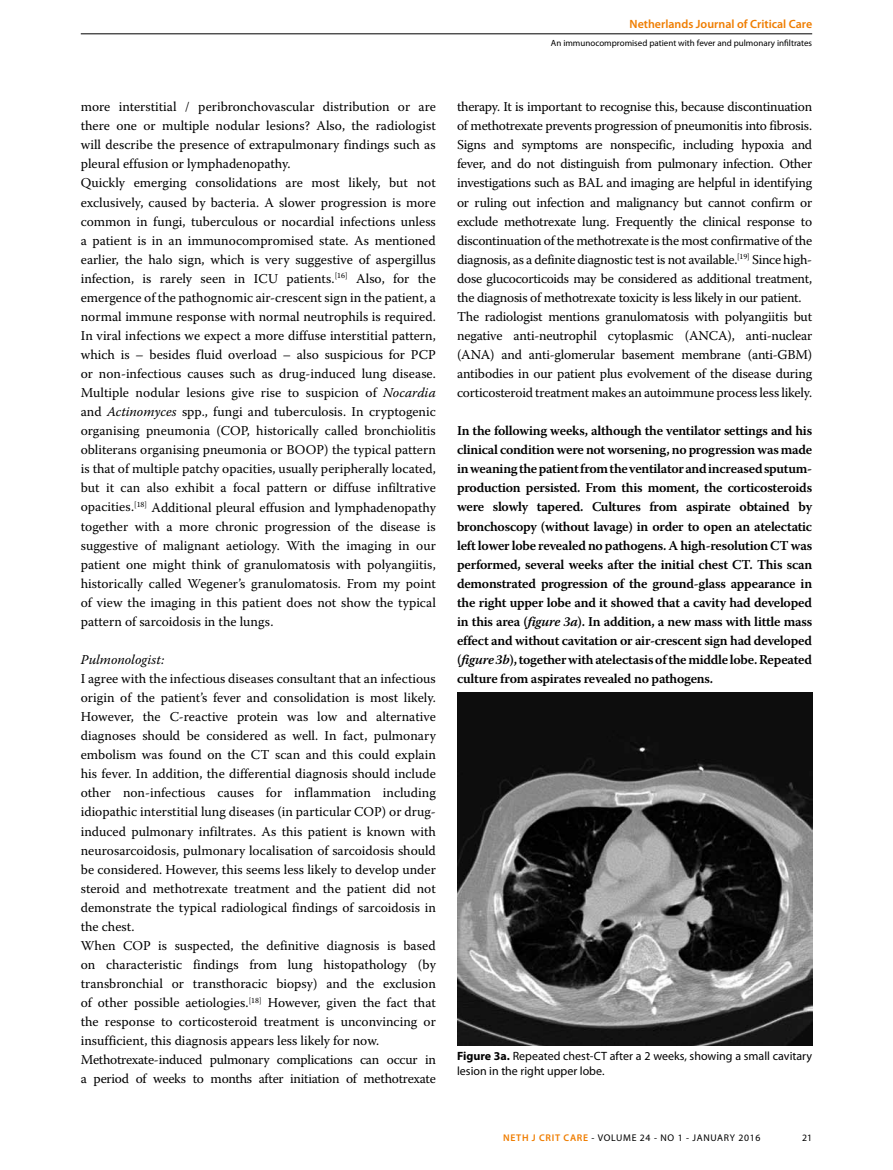
<style>
.page{position:relative;width:893px;height:1170px;background:#fff}
.page>*{position:absolute;margin:0;border:0;box-sizing:border-box;transform-origin:0 0}
.t1{font:13.5px/19px "Warnock Pro";color:#000}
.t2{font:13.5px/19px "Warnock Pro";letter-spacing:-.02em;color:#000}
.t3{font:600 13.5px/19px "Warnock Pro";letter-spacing:-.02em;color:#000;text-align:justify}
.t4{font:italic 13.5px "Warnock Pro";color:#000}
.t5{font:12px/15px "Myriad Pro";color:#000}
.t6{font:600 12px "Myriad Pro";color:#ef7d00}
.t7{font:9.75px "Myriad Pro";letter-spacing:.07em;color:#000}
.t8{font:9px "Myriad Pro";color:#000}
.s1{font-style:italic}
.s2{font-weight:700}
.s3{font-weight:600;color:#ef7d00}
</style>
<div class="page">
<hr style="left:81px;top:34px;width:731px;height:1px;background:#000">
<img style="left:457px;top:692px;width:355px;height:353px">
<p class="t6" style="left:630px;top:17px;width:184px">Netherlands Journal of Critical Care</p>
<p class="t8" style="left:551px;top:38px;width:263px">An immunocompromised patient with fever and pulmonary infiltrates</p>
<p class="t1" style="left:81px;top:97px;width:357px">more interstitial / peribronchovascular distribution or are there one or multiple nodular lesions? Also, the radiologist will describe the presence of extrapulmonary findings such as pleural effusion or lymphadenopathy.<br>Quickly emerging consolidations are most likely, but not exclusively, caused by bacteria. A slower progression is more common in fungi, tuberculous or nocardial infections unless a patient is in an immunocompromised state. As mentioned earlier, the halo sign, which is very suggestive of aspergillus infection, is rarely seen in ICU patients.<sup>[16]</sup> Also, for the emergence of the pathognomic air-crescent sign in the patient, a normal immune response with normal neutrophils is required.<br>In viral infections we expect a more diffuse interstitial pattern, which is – besides fluid overload – also suspicious for PCP or non-infectious causes such as drug-induced lung disease.<br>Multiple nodular lesions give rise to suspicion of <span class="s1">Nocardia </span>and <span class="s1">Actinomyces</span> spp., fungi and tuberculosis. In cryptogenic organising pneumonia (COP, historically called bronchiolitis obliterans organising pneumonia or BOOP) the typical pattern is that of multiple patchy opacities, usually peripherally located, but it can also exhibit a focal pattern or diffuse infiltrative opacities.<sup>[18]</sup> Additional pleural effusion and lymphadenopathy together with a more chronic progression of the disease is suggestive of malignant aetiology. With the imaging in our patient one might think of granulomatosis with polyangiitis, historically called Wegener’s granulomatosis. From my point of view the imaging in this patient does not show the typical pattern of sarcoidosis in the lungs.</p>
<p class="t4" style="left:81px;top:651px;width:85px">Pulmonologist:</p>
<p class="t1" style="left:81px;top:668px;width:357px">I agree with the infectious diseases consultant that an infectious origin of the patient’s fever and consolidation is most likely.<br>However, the C-reactive protein was low and alternative diagnoses should be considered as well. In fact, pulmonary embolism was found on the CT scan and this could explain his fever. In addition, the differential diagnosis should include other non-infectious causes for inflammation including idiopathic interstitial lung diseases (in particular COP) or drug&shy;induced pulmonary infiltrates. As this patient is known with neurosarcoidosis, pulmonary localisation of sarcoidosis should be considered. However, this seems less likely to develop under steroid and methotrexate treatment and the patient did not demonstrate the typical radiological findings of sarcoidosis in the chest.<br>When COP is suspected, the definitive diagnosis is based on characteristic findings from lung histopathology (by transbronchial or transthoracic biopsy) and the exclusion of other possible aetiologies.<sup>[18]</sup> However, given the fact that the response to corticosteroid treatment is unconvincing or insufficient, this diagnosis appears less likely for now.<br>Methotrexate-induced pulmonary complications can occur in a period of weeks to months after initiation of methotrexate</p>
<p class="t2" style="left:457px;top:97px;width:357px">therapy. It is important to recognise this, because discontinuation of methotrexate prevents progression of pneumonitis into fibrosis.<br>Signs and symptoms are nonspecific, including hypoxia and fever, and do not distinguish from pulmonary infection. Other investigations such as BAL and imaging are helpful in identifying or ruling out infection and malignancy but cannot confirm or exclude methotrexate lung. Frequently the clinical response to discontinuation of the methotrexate is the most confirmative of the diagnosis, as a definite diagnostic test is not available.<sup>[19]</sup> Since high&shy;dose glucocorticoids may be considered as additional treatment, the diagnosis of methotrexate toxicity is less likely in our patient.<br>The radiologist mentions granulomatosis with polyangiitis but negative anti-neutrophil cytoplasmic (ANCA), anti-nuclear (ANA) and anti-glomerular basement membrane (anti-GBM) antibodies in our patient plus evolvement of the disease during corticosteroid treatment makes an autoimmune process less likely.</p>
<p class="t3" style="left:457px;top:421px;width:357px">In the following weeks, although the ventilator settings and his clinical condition were not worsening, no progression was made in weaning the patient from the ventilator and increased sputum&shy;production persisted. From this moment, the corticosteroids were slowly tapered. Cultures from aspirate obtained by bronchoscopy (without lavage) in order to open an atelectatic left lower lobe revealed no pathogens. A high-resolution CT was performed, several weeks after the initial chest CT. This scan demonstrated progression of the ground-glass appearance in the right upper lobe and it showed that a cavity had developed in this area (<span class="s1">figure 3a</span>). In addition, a new mass with little mass effect and without cavitation or air-crescent sign had developed (<span class="s1">figure 3b</span>), together with atelectasis of the middle lobe. Repeated culture from aspirates revealed no pathogens.</p>
<p class="t5" style="left:457px;top:1048px;width:356px"><span class="s2">Figure 3a.</span> Repeated chest-CT after a 2 weeks, showing a small cavitary lesion in the right upper lobe.</p>
<p class="t7" style="left:503px;top:1131px;width:259px"><span class="s3">NETH J CRIT CARE</span> - VOLUME 24 - NO 1 - JANUARY 2016</p>
<p class="t7" style="left:802px;top:1131px;width:12px">21</p>
</div>
